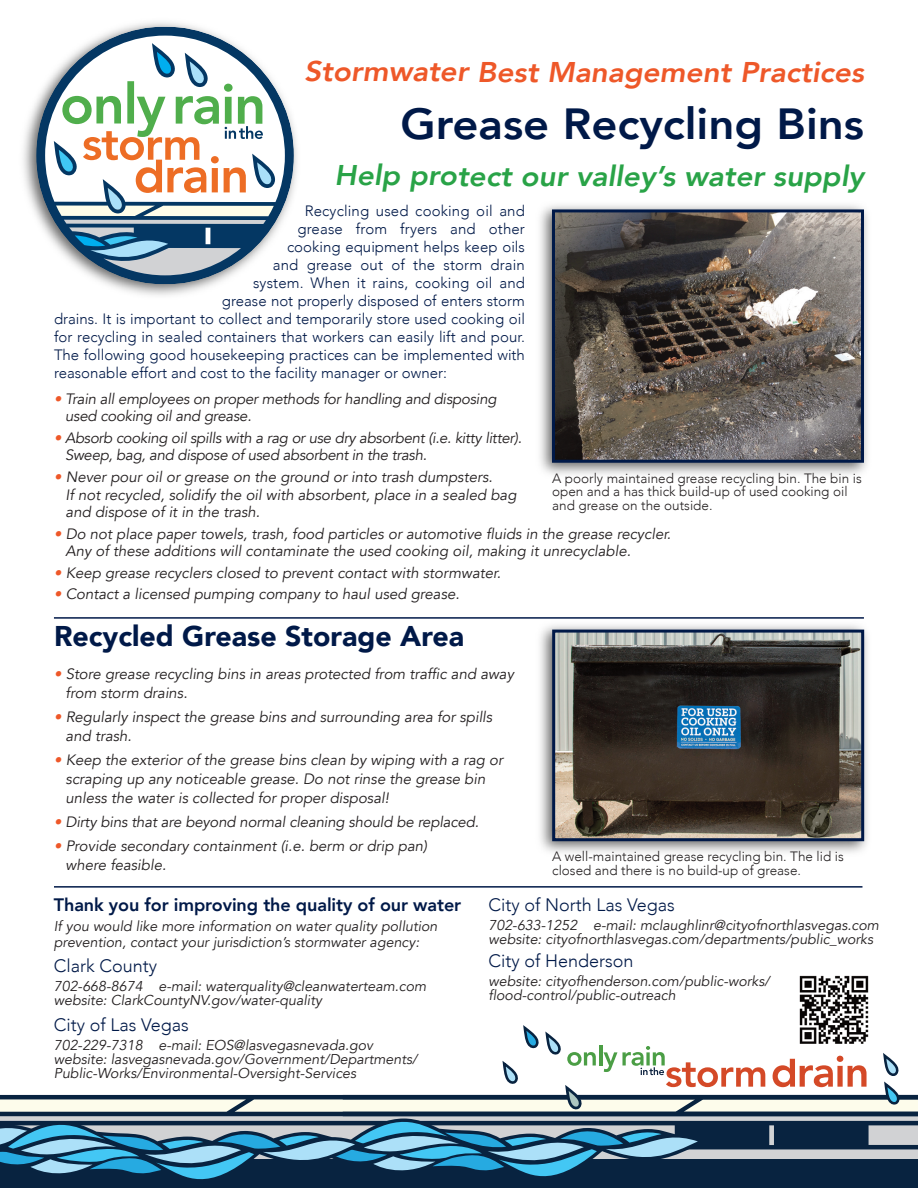
<style>
.page{position:relative;width:918px;height:1188px;background:#fff}
.page>*{position:absolute;margin:0;border:0;box-sizing:border-box;transform-origin:0 0}
.t1{font:800 43.5px "Avenir";color:#001948;scale:1.04 1}
.t2{font:italic 800 28.5px "Avenir";color:#29a347;scale:1.04 1}
.t3{font:italic 800 28.5px "Avenir";color:#ee5829;scale:1.04 1}
.t4{font:900 28.5px "Avenir";color:#001948}
.t5{font:300 18px "Avenir";color:#001948}
.t6{font:800 18px "Avenir";letter-spacing:-.005em;color:#001948}
.t7{font:italic 15px/19.2px "Avenir";color:#231f20}
.t8{font:300 15px "Avenir";color:#001948}
.t9{font:italic 15px/17.2px "Avenir";letter-spacing:-.02em;color:#231f20}
.t10{font:italic 14.25px/14.2px "Avenir";color:#231f20}
.t11{font:300 13.5px/13.5px "Avenir";color:#231f20}
.s1{color:#ee5829}
</style>
<div class="page">
<img style="left:540px;top:625px;width:328px;height:228px">
<img style="left:556px;top:634px;width:304px;height:203px">
<div style="left:552px;top:630px;width:312px;height:211px;border:3px solid #001948"></div>
<hr style="left:54px;top:617px;width:810px;height:2px;background:#001948">
<img style="left:23px;top:22px;width:274px;height:274px">
<div style="left:36px;top:26px;width:258px;height:259px;background:#043763;border-radius:50%"></div>
<svg style="left:45px;top:35px;width:240px;height:240px"></svg>
<hr style="left:206px;top:228px;width:4px;height:16px;background:#fff">
<img style="left:540px;top:205px;width:328px;height:270px">
<img style="left:556px;top:213px;width:304px;height:246px">
<div style="left:552px;top:209px;width:312px;height:254px;border:3px solid #001948"></div>
<hr style="left:54px;top:886px;width:808px;height:2px;background:#001948">
<img style="left:799px;top:975px;width:70px;height:50px">
<svg style="left:0;top:1025px;width:918px;height:163px"></svg>
<p class="t3" style="left:304px;top:53px;width:540px">Stormwater Best Management Practices</p>
<p class="t1" style="left:400px;top:96px;width:447px">Grease Recycling Bins</p>
<p class="t2" style="left:335px;top:157px;width:510px">Help protect our valley’s water supply</p>
<p class="t8" style="left:305px;top:201px;width:222px">Recycling used cooking oil and</p>
<p class="t8" style="left:297px;top:219px;width:229px">grease from fryers and other</p>
<p class="t8" style="left:287px;top:237px;width:239px">cooking equipment helps keep oils</p>
<p class="t8" style="left:273px;top:255px;width:254px">and grease out of the storm drain</p>
<p class="t8" style="left:253px;top:273px;width:273px">system. When it rains, cooking oil and</p>
<p class="t8" style="left:222px;top:291px;width:305px">grease not properly disposed of enters storm</p>
<p class="t8" style="left:54px;top:309px;width:472px">drains. It is important to collect and temporarily store used cooking oil</p>
<p class="t8" style="left:54px;top:327px;width:472px">for recycling in sealed containers that workers can easily lift and pour.</p>
<p class="t8" style="left:54px;top:345px;width:472px">The following good housekeeping practices can be implemented with</p>
<p class="t8" style="left:54px;top:363px;width:395px">reasonable effort and cost to the facility manager or owner:</p>
<p class="t7" style="left:65px;top:391px;width:433px;line-height:17.2px;text-indent:-11px"><span class="s1">•</span> Train all employees on proper methods for handling and disposing used cooking oil and grease.</p>
<p class="t9" style="left:65px;top:430px;width:458px;text-indent:-11px"><span class="s1">•</span> Absorb cooking oil spills with a rag or use dry absorbent (i.e. kitty litter).<br>Sweep, bag, and dispose of used absorbent in the trash.</p>
<p class="t7" style="left:66px;top:469px;width:452px;line-height:17.2px;text-indent:-12px"><span class="s1">•</span> Never pour oil or grease on the ground or into trash dumpsters.<br>If not recycled, solidify the oil with absorbent, place in a sealed bag and dispose of it in the trash.</p>
<p class="t7" style="left:66px;top:525px;width:607px;line-height:17.2px;text-indent:-12px"><span class="s1">•</span> Do not place paper towels, trash, food particles or automotive fluids in the grease recycler.<br>Any of these additions will contaminate the used cooking oil, making it unrecyclable.</p>
<p class="t7" style="left:54px;top:563px;width:448px"><span class="s1">•</span> Keep grease recyclers closed to prevent contact with stormwater.</p>
<p class="t7" style="left:54px;top:585px;width:407px"><span class="s1">•</span> Contact a licensed pumping company to haul used grease.</p>
<p class="t11" style="left:552px;top:472px;width:311px">A poorly maintained grease recycling bin. The bin is open and a has thick build-up of used cooking oil and grease on the outside.</p>
<p class="t4" style="left:54px;top:618px;width:412px">Recycled Grease Storage Area</p>
<p class="t7" style="left:66px;top:665px;width:450px;text-indent:-12px"><span class="s1">•</span> Store grease recycling bins in areas protected from traffic and away from storm drains.</p>
<p class="t7" style="left:66px;top:708px;width:428px;text-indent:-12px"><span class="s1">•</span> Regularly inspect the grease bins and surrounding area for spills and trash.</p>
<p class="t7" style="left:66px;top:751px;width:439px;text-indent:-12px"><span class="s1">•</span> Keep the exterior of the grease bins clean by wiping with a rag or scraping up any noticeable grease. Do not rinse the grease bin unless the water is collected for proper disposal!</p>
<p class="t7" style="left:54px;top:813px;width:426px"><span class="s1">•</span> Dirty bins that are beyond normal cleaning should be replaced.</p>
<p class="t7" style="left:66px;top:837px;width:363px;text-indent:-12px"><span class="s1">•</span> Provide secondary containment (i.e. berm or drip pan) where feasible.</p>
<p class="t11" style="left:552px;top:850px;width:293px">A well-maintained grease recycling bin. The lid is closed and there is no build-up of grease.</p>
<p class="t6" style="left:54px;top:893px;width:409px">Thank you for improving the quality of our water</p>
<p class="t10" style="left:54px;top:919px;width:385px;line-height:15.8px">If you would like more information on water quality pollution prevention, contact your jurisdiction’s stormwater agency:</p>
<p class="t5" style="left:54px;top:954px;width:105px">Clark County</p>
<p class="t10" style="left:54px;top:979px;width:374px">702-668-8674 e-mail: waterquality@cleanwaterteam.com website: ClarkCountyNV.gov/water-quality</p>
<p class="t5" style="left:54px;top:1013px;width:137px">City of Las Vegas</p>
<p class="t10" style="left:54px;top:1038px;width:365px">702-229-7318 e-mail: EOS@lasvegasnevada.gov website: lasvegasnevada.gov/Government/Departments/<br>Public-Works/Environmental-Oversight-Services</p>
<p class="t5" style="left:489px;top:893px;width:188px">City of North Las Vegas</p>
<p class="t10" style="left:489px;top:918px;width:392px">702-633-1252 e-mail: mclaughlinr@cityofnorthlasvegas.com website: cityofnorthlasvegas.com/departments/public_works</p>
<p class="t5" style="left:489px;top:949px;width:147px">City of Henderson</p>
<p class="t10" style="left:489px;top:975px;width:283px">website: cityofhenderson.com/public-works/ flood-control/public-outreach</p>
</div>
